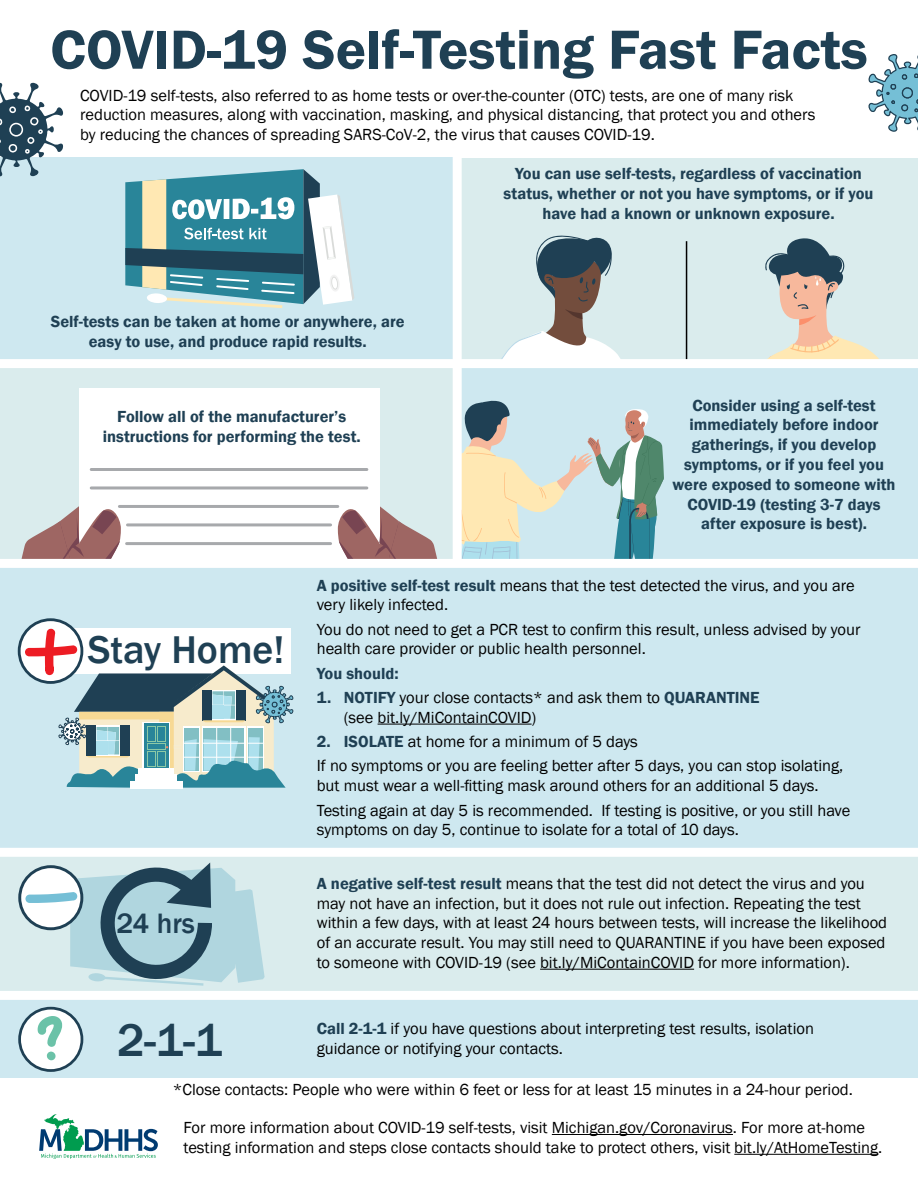
<style>
.page{position:relative;width:918px;height:1188px;background:#fff}
.page>*{position:absolute;margin:0;border:0;box-sizing:border-box;transform-origin:0 0}
.t1{font:600 57px "Franklin Gothic";color:#1f4054}
.t2{font:500 46.95px "Franklin Gothic";color:#1f4054}
.t3{font:500 39.75px "Franklin Gothic";color:#1f4054}
.t4{font:500 28.8px "Franklin Gothic";color:#1f4054}
.t5{font:16.5px/19.8px "Franklin Gothic";color:#000}
.t6{font:600 16.5px/19.8px "Franklin Gothic";color:#1f4054;text-align:center}
.s1{font-weight:600;color:#1f4054}
</style>
<div class="page">
<div style="left:0;top:363px;width:459px;height:201px;background:#daeced"></div>
<div style="left:0;top:995px;width:918px;height:83px;background:#cee8f0"></div>
<div style="left:0;top:158px;width:459px;height:208px;background:#cee8f0"></div>
<div style="left:459px;top:364px;width:459px;height:198px;background:#cee8f0"></div>
<div style="left:457px;top:158px;width:461px;height:208px;background:#daeced"></div>
<div style="left:79px;top:388px;width:301px;height:175px;background:#fff"></div>
<svg style="left:21px;top:505px;width:143px;height:54px"></svg>
<svg style="left:125px;top:169px;width:229px;height:139px"></svg>
<svg style="left:868px;top:54px;width:50px;height:78px"></svg>
<div style="left:0;top:561px;width:918px;height:290px;background:#cee8f0"></div>
<div style="left:0;top:853px;width:918px;height:143px;background:#daeced"></div>
<hr style="left:378px;top:724px;width:154px;height:1px;background:#000">
<hr style="left:540px;top:969px;width:154px;height:1px;background:#000">
<div style="left:66px;top:628px;width:225px;height:45px;background:#fff"></div>
<div style="left:130px;top:781px;width:52px;height:8px;background:#fff"></div>
<svg style="left:19px;top:620px;width:63px;height:62px"></svg>
<div style="left:18px;top:618px;width:65px;height:66px;border:3px solid #1f4054;border-radius:50%"></div>
<svg style="left:22px;top:629px;width:271px;height:159px"></svg>
<svg style="left:765px;top:238px;width:114px;height:121px"></svg>
<svg style="left:501px;top:235px;width:119px;height:124px"></svg>
<hr style="left:686px;top:241px;width:1px;height:124px;background:#000">
<div style="left:0;top:359px;width:918px;height:9px;background:#fff"></div>
<div style="left:453px;top:131px;width:9px;height:435px;background:#fff"></div>
<div style="left:0;top:559px;width:918px;height:9px;background:#fff"></div>
<div style="left:0;top:848px;width:918px;height:9px;background:#fff"></div>
<div style="left:0;top:991px;width:918px;height:9px;background:#fff"></div>
<svg style="left:39px;top:1114px;width:119px;height:45px"></svg>
<svg style="left:20px;top:867px;width:62px;height:62px"></svg>
<svg style="left:25px;top:863px;width:240px;height:123px"></svg>
<svg style="left:0;top:83px;width:63px;height:94px"></svg>
<hr style="left:552px;top:1134px;width:181px;height:1px;background:#000">
<hr style="left:734px;top:1154px;width:144px;height:1px;background:#000">
<hr style="left:91px;top:468px;width:276px;height:3px;background:#a7a9ac">
<hr style="left:91px;top:486px;width:276px;height:3px;background:#a7a9ac">
<hr style="left:119px;top:505px;width:219px;height:3px;background:#a7a9ac">
<hr style="left:128px;top:523px;width:203px;height:3px;background:#a7a9ac">
<hr style="left:127px;top:542px;width:204px;height:3px;background:#a7a9ac">
<svg style="left:295px;top:399px;width:369px;height:160px"></svg>
<div style="left:20px;top:1008px;width:62px;height:63px;background:#fff;border-radius:50%"></div>
<div style="left:18px;top:1007px;width:65px;height:65px;border:3px solid #1f4054;border-radius:50%"></div>
<svg style="left:38px;top:1016px;width:24px;height:44px"></svg>
<p class="t1" style="left:50px;top:15px;width:819px">COVID-19 Self-Testing Fast Facts</p>
<p class="t5" style="left:80px;top:86px;width:737px">COVID-19 self-tests, also referred to as home tests or over-the-counter (OTC) tests, are one of many risk reduction measures, along with vaccination, masking, and physical distancing, that protect you and others by reducing the chances of spreading SARS-CoV-2, the virus that causes COVID-19.</p>
<p class="t6" style="left:51px;top:312px;width:355px">Self-tests can be taken at home or anywhere, are easy to use, and produce rapid results.</p>
<p class="t6" style="left:103px;top:407px;width:260px">Follow all of the manufacturer’s instructions for performing the test.</p>
<p class="t6" style="left:504px;top:164px;width:371px">You can use self-tests, regardless of vaccination status, whether or not you have symptoms, or if you have had a known or unknown exposure.</p>
<p class="t6" style="left:673px;top:395px;width:224px">Consider using a self-test immediately before indoor gatherings, if you develop symptoms, or if you feel you were exposed to someone with<br>COVID-19 (testing 3-7 days after exposure is best).</p>
<h3 class="t3" style="left:88px;top:626px;width:198px">Stay Home!</h3>
<h3 class="t4" style="left:117px;top:906px;width:80px">24 hrs</h3>
<p class="t5" style="left:317px;top:576px;width:540px"><span class="s1">A positive self-test result</span> means that the test detected the virus, and you are very likely infected.</p>
<p class="t5" style="left:317px;top:620px;width:545px">You do not need to get a PCR test to confirm this result, unless advised by your health care provider or public health personnel.</p>
<p class="t6" style="left:317px;top:664px;width:83px">You should:</p>
<p class="t5" style="left:344px;top:688px;width:417px;text-indent:-27px"><span class="s1">1. NOTIFY</span> your close contacts* and ask them to <span class="s1">QUARANTINE </span>(see bit.ly/MiContainCOVID)</p>
<p class="t5" style="left:317px;top:732px;width:323px"><span class="s1">2. ISOLATE</span> at home for a minimum of 5 days</p>
<p class="t5" style="left:317px;top:756px;width:528px">If no symptoms or you are feeling better after 5 days, you can stop isolating, but must wear a well-fitting mask around others for an additional 5 days.</p>
<p class="t5" style="left:317px;top:801px;width:535px">Testing again at day 5 is recommended. If testing is positive, or you still have symptoms on day 5, continue to isolate for a total of 10 days.</p>
<p class="t5" style="left:317px;top:874px;width:572px"><span class="s1">A negative self-test result</span> means that the test did not detect the virus and you may not have an infection, but it does not rule out infection. Repeating the test within a few days, with at least 24 hours between tests, will increase the likelihood of an accurate result. You may still need to QUARANTINE if you have been exposed to someone with COVID-19 (see bit.ly/MiContainCOVID for more information).</p>
<p class="t5" style="left:317px;top:1019px;width:499px"><span class="s1">Call 2-1-1</span> if you have questions about interpreting test results, isolation guidance or notifying your contacts.</p>
<h2 class="t2" style="left:117px;top:1011px;width:107px">2-1-1</h2>
<p class="t5" style="left:173px;top:1080px;width:682px">*Close contacts: People who were within 6 feet or less for at least 15 minutes in a 24-hour period.</p>
<p class="t5" style="left:184px;top:1118px;width:700px">For more information about COVID-19 self-tests, visit Michigan.gov/Coronavirus. For more at-home testing information and steps close contacts should take to protect others, visit bit.ly/AtHomeTesting.</p>
</div>
